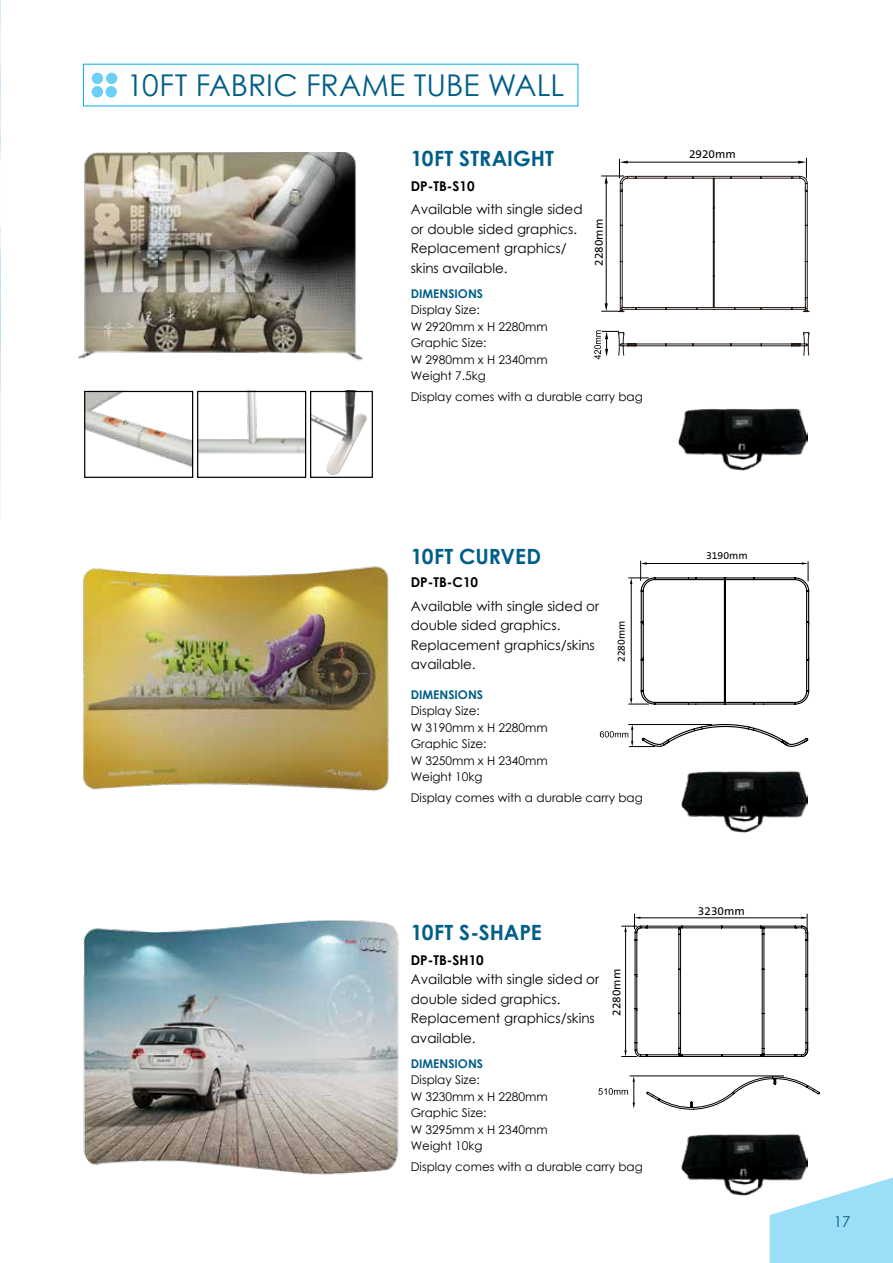
<style>
.page{position:relative;width:893px;height:1263px;background:#fff}
.page>*{position:absolute;margin:0;border:0;box-sizing:border-box;transform-origin:0 0}
.t1{font:30px "Century Gothic";color:#005e88}
.t2{font:700 21px "Century Gothic";color:#005e88}
.t3{font:15px "Century Gothic";color:#005e88}
.t4{font:13.5px/19.5px "Century Gothic";color:#000}
.t5{font:700 13.5px "Century Gothic";color:#000}
.t6{font:12px/16.5px "Century Gothic";color:#000}
.t7{font:700 12px "Century Gothic";color:#005e88}
.t8{font:11.85px "The Sans B5 Plain";color:#000}
.t9{font:10.5px "The Sans B5 Plain";color:#000}
</style>
<div class="page">
<svg style="left:770px;top:1177px;width:123px;height:86px;background:#a7e2f8"></svg>
<img style="left:0;top:0;width:1px;height:443px">
<img style="left:78px;top:152px;width:285px;height:209px">
<img style="left:679px;top:408px;width:129px;height:63px">
<img style="left:199px;top:393px;width:105px;height:61px">
<img style="left:86px;top:393px;width:105px;height:74px">
<img style="left:312px;top:393px;width:55px;height:82px">
<div style="left:84px;top:391px;width:109px;height:87px;border:1px solid #000"></div>
<div style="left:197px;top:391px;width:109px;height:87px;border:1px solid #000"></div>
<div style="left:310px;top:391px;width:63px;height:87px;border:1px solid #000"></div>
<svg style="left:594px;top:158px;width:216px;height:201px"></svg>
<svg style="left:0;top:443px;width:1px;height:76px"></svg>
<div style="left:92px;top:73px;width:11px;height:11px;background:#6dcff6;border-radius:50%"></div>
<div style="left:106px;top:73px;width:11px;height:11px;background:#6dcff6;border-radius:50%"></div>
<div style="left:92px;top:86px;width:11px;height:12px;background:#6dcff6;border-radius:50%"></div>
<div style="left:105px;top:86px;width:12px;height:12px;background:#6dcff6;border-radius:50%"></div>
<img style="left:682px;top:771px;width:126px;height:62px">
<svg style="left:600px;top:561px;width:210px;height:186px"></svg>
<img style="left:682px;top:1134px;width:126px;height:74px">
<svg style="left:598px;top:914px;width:222px;height:196px"></svg>
<img style="left:83px;top:566px;width:306px;height:226px">
<img style="left:83px;top:920px;width:316px;height:255px">
<h1 class="t1" style="left:127px;top:64px;width:439px">10FT FABRIC FRAME TUBE WALL</h1>
<h2 class="t2" style="left:411px;top:142px;width:145px">10FT STRAIGHT</h2>
<p class="t8" style="left:689px;top:148px;width:48px">2920mm</p>
<p class="t5" style="left:411px;top:175px;width:65px">DP-TB-S10</p>
<p class="t4" style="left:411px;top:200px;width:173px">Available with single sided or double sided graphics.<br>Replacement graphics/ skins available.</p>
<p class="t7" style="left:411px;top:284px;width:74px">DIMENSIONS</p>
<p class="t6" style="left:411px;top:302px;width:138px">Display Size:<br>W 2920mm x H 2280mm<br>Graphic Size:<br>W 2980mm x H 2340mm<br>Weight 7.5kg</p>
<p class="t6" style="left:411px;top:388px;width:234px">Display comes with a durable carry bag</p>
<p class="t8" style="left:593px;top:266px;width:48px;rotate:-90deg">2280mm</p>
<h2 class="t2" style="left:411px;top:540px;width:132px">10FT CURVED</h2>
<p class="t9" style="left:706px;top:550px;width:43px">3190mm</p>
<p class="t5" style="left:411px;top:572px;width:69px">DP-TB-C10</p>
<p class="t4" style="left:411px;top:596px;width:190px">Available with single sided or double sided graphics.<br>Replacement graphics/skins available.</p>
<p class="t7" style="left:411px;top:685px;width:74px">DIMENSIONS</p>
<p class="t6" style="left:411px;top:702px;width:138px">Display Size:<br>W 3190mm x H 2280mm<br>Graphic Size:<br>W 3250mm x H 2340mm<br>Weight 10kg</p>
<p class="t6" style="left:411px;top:789px;width:234px">Display comes with a durable carry bag</p>
<p class="t9" style="left:616px;top:662px;width:43px;rotate:-90deg">2280mm</p>
<h2 class="t2" style="left:411px;top:916px;width:132px">10FT S-SHAPE</h2>
<p class="t5" style="left:411px;top:950px;width:75px">DP-TB-SH10</p>
<p class="t4" style="left:411px;top:969px;width:190px">Available with single sided or double sided graphics.<br>Replacement graphics/skins available.</p>
<p class="t7" style="left:411px;top:1054px;width:74px">DIMENSIONS</p>
<p class="t6" style="left:411px;top:1071px;width:138px">Display Size:<br>W 3230mm x H 2280mm<br>Graphic Size:<br>W 3295mm x H 2340mm<br>Weight 10kg</p>
<p class="t6" style="left:411px;top:1158px;width:234px">Display comes with a durable carry bag</p>
<p class="t8" style="left:610px;top:1015px;width:48px;rotate:-90deg">2280mm</p>
<p class="t8" style="left:698px;top:905px;width:48px">3230mm</p>
<p class="t3" style="left:834px;top:1211px;width:18px">17</p>
</div>
